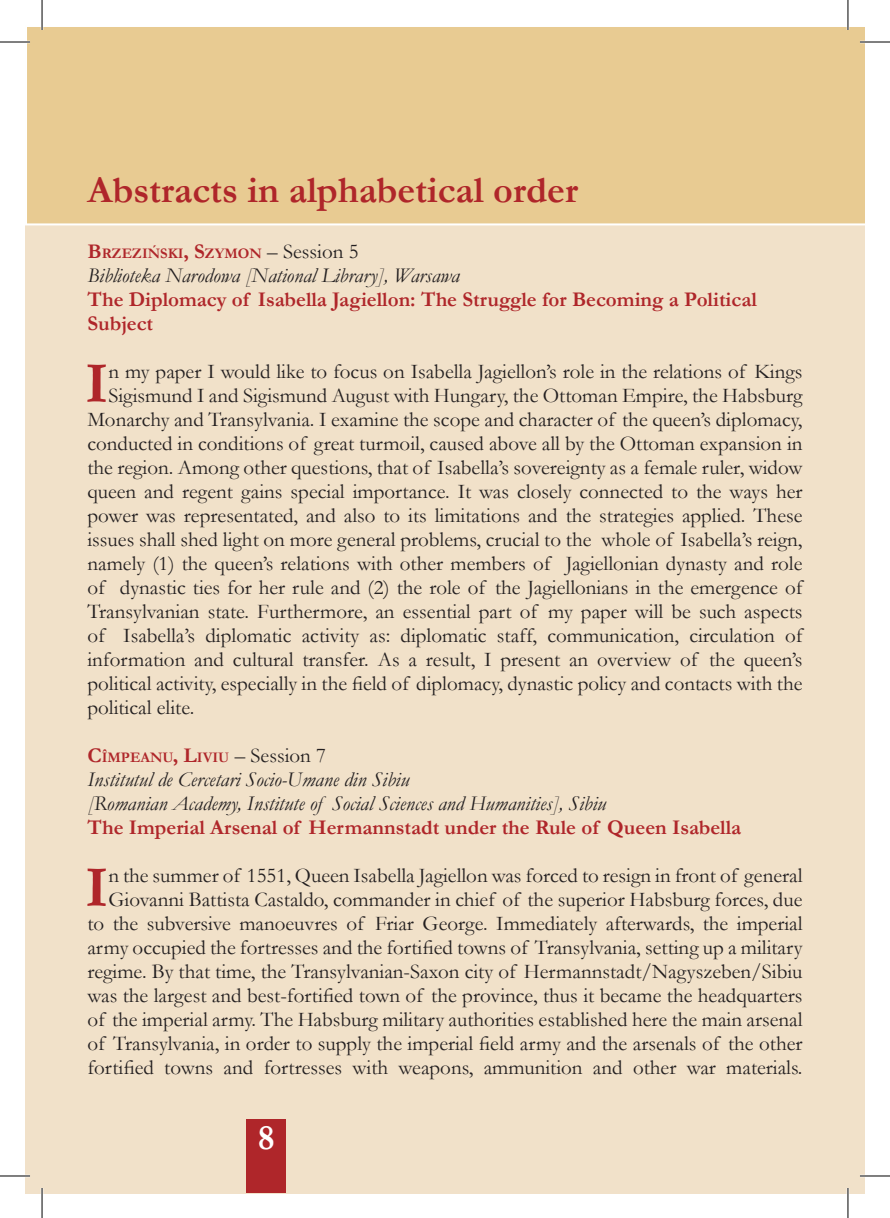
<style>
.page{position:relative;width:890px;height:1218px;background:#fff}
.page>*{position:absolute;margin:0;border:0;box-sizing:border-box;transform-origin:0 0}
.inic{font:700 58.8px "Garamond";color:#af262a}
.Body{font:700 38px "Garamond";color:#af262a}
.t1{font:700 36px "Garamond";color:#fff}
.inic-2{font:21px/24px "Garamond";color:#231f20;text-align:right}
.Tompa{font:italic 21px/24px "Garamond";color:#231f20}
.Tompa-2{font:700 21px/24px "Garamond";color:#af262a}
.Tompa-3{font:700 14.6px "Garamond";color:#af262a}
.s1{font-size:21px}
.s2{font-weight:400;font-size:21px;color:#231f20}
</style>
<div class="page">
<div style="left:25px;top:25px;width:839px;height:1168px;background:#f1e1c9"></div>
<div style="left:246px;top:1119px;width:40px;height:74px;background:#af262a"></div>
<div style="left:25px;top:25px;width:839px;height:200px;background:#e8cb92"></div>
<hr style="left:0;top:41px;width:30px;height:2px;background:#fff">
<hr style="left:859px;top:41px;width:30px;height:2px;background:#fff">
<hr style="left:0;top:1175px;width:30px;height:2px;background:#fff">
<hr style="left:859px;top:1175px;width:30px;height:2px;background:#fff">
<hr style="left:41px;top:0;width:2px;height:30px;background:#fff">
<hr style="left:41px;top:1188px;width:2px;height:30px;background:#fff">
<hr style="left:846px;top:0;width:2px;height:30px;background:#fff">
<hr style="left:846px;top:1188px;width:2px;height:30px;background:#fff">
<hr style="left:0;top:42px;width:30px;height:1px;background:#000">
<hr style="left:859px;top:42px;width:30px;height:1px;background:#000">
<hr style="left:0;top:1176px;width:30px;height:1px;background:#000">
<hr style="left:859px;top:1176px;width:30px;height:1px;background:#000">
<hr style="left:42px;top:0;width:1px;height:30px;background:#000">
<hr style="left:42px;top:1188px;width:1px;height:30px;background:#000">
<hr style="left:847px;top:0;width:1px;height:30px;background:#000">
<hr style="left:847px;top:1188px;width:1px;height:30px;background:#000">
<p class="Body" style="left:87px;top:164px;width:492px">Abstracts in alphabetical order</p>
<p class="Tompa-3" style="left:87px;top:243px;width:272px"><span class="s1">B</span>RZEZIŃSKI<span class="s1">, S</span>ZYMON <span class="s2">– Session 5</span></p>
<p class="Tompa" style="left:87px;top:263px;width:373px">Biblioteka Narodowa [National Library], Warsawa</p>
<p class="Tompa-2" style="left:87px;top:287px;width:670px">The Diplomacy of Isabella Jagiellon: The Struggle for Becoming a Political<br>Subject</p>
<p class="inic" style="left:85px;top:343px;width:25px">I</p>
<p class="inic-2" style="left:108px;top:359px;width:695px">n my paper I would like to focus on Isabella Jagiellon’s role in the relations of Kings</p>
<p class="inic-2" style="left:108px;top:383px;width:695px">Sigismund I and Sigismund August with Hungary, the Ottoman Empire, the Habsburg</p>
<p class="inic-2" style="left:87px;top:407px;width:716px">Monarchy and Transylvania. I examine the scope and character of the queen’s diplomacy,</p>
<p class="inic-2" style="left:87px;top:431px;width:716px">conducted in conditions of great turmoil, caused above all by the Ottoman expansion in</p>
<p class="inic-2" style="left:87px;top:455px;width:716px">the region. Among other questions, that of Isabella’s sovereignty as a female ruler, widow</p>
<p class="inic-2" style="left:87px;top:479px;width:716px">queen and regent gains special importance. It was closely connected to the ways her</p>
<p class="inic-2" style="left:87px;top:503px;width:716px">power was representated, and also to its limitations and the strategies applied. These</p>
<p class="inic-2" style="left:87px;top:527px;width:716px">issues shall shed light on more general problems, crucial to the whole of Isabella’s reign,</p>
<p class="inic-2" style="left:87px;top:551px;width:716px">namely (1) the queen’s relations with other members of Jagiellonian dynasty and role</p>
<p class="inic-2" style="left:87px;top:575px;width:716px">of dynastic ties for her rule and (2) the role of the Jagiellonians in the emergence of</p>
<p class="inic-2" style="left:87px;top:599px;width:716px">Transylvanian state. Furthermore, an essential part of my paper will be such aspects</p>
<p class="inic-2" style="left:87px;top:623px;width:716px">of Isabella’s diplomatic activity as: diplomatic staff, communication, circulation of</p>
<p class="inic-2" style="left:87px;top:647px;width:716px">information and cultural transfer. As a result, I present an overview of the queen’s</p>
<p class="inic-2" style="left:87px;top:671px;width:716px">political activity, especially in the field of diplomacy, dynastic policy and contacts with the</p>
<p class="inic-2" style="left:87px;top:695px;width:108px">political elite.</p>
<p class="Tompa-3" style="left:87px;top:747px;width:240px"><span class="s1">C</span>ÎMPEANU<span class="s1">, L</span>IVIU <span class="s2">– Session 7</span></p>
<p class="Tompa" style="left:87px;top:767px;width:520px">Institutul de Cercetari Socio-Umane din Sibiu<br>[Romanian Academy, Institute of Social Sciences and Humanities], Sibiu</p>
<p class="Tompa-2" style="left:87px;top:815px;width:655px">The Imperial Arsenal of Hermannstadt under the Rule of Queen Isabella</p>
<p class="inic" style="left:85px;top:847px;width:25px">I</p>
<p class="inic-2" style="left:87px;top:863px;width:716px">n the summer of 1551, Queen Isabella Jagiellon was forced to resign in front of general Giovanni Battista Castaldo, commander in chief of the superior Habsburg forces, due to the subversive manoeuvres of Friar George. Immediately afterwards, the imperial army occupied the fortresses and the fortified towns of Transylvania, setting up a military regime. By that time, the Transylvanian-Saxon city of Hermannstadt/Nagyszeben/Sibiu was the largest and best-fortified town of the province, thus it became the headquarters of the imperial army. The Habsburg military authorities established here the main arsenal of Transylvania, in order to supply the imperial field army and the arsenals of the other fortified towns and fortresses with weapons, ammunition and other war materials.</p>
<h3 class="t1" style="left:257px;top:1113px;width:18px">8</h3>
</div>
